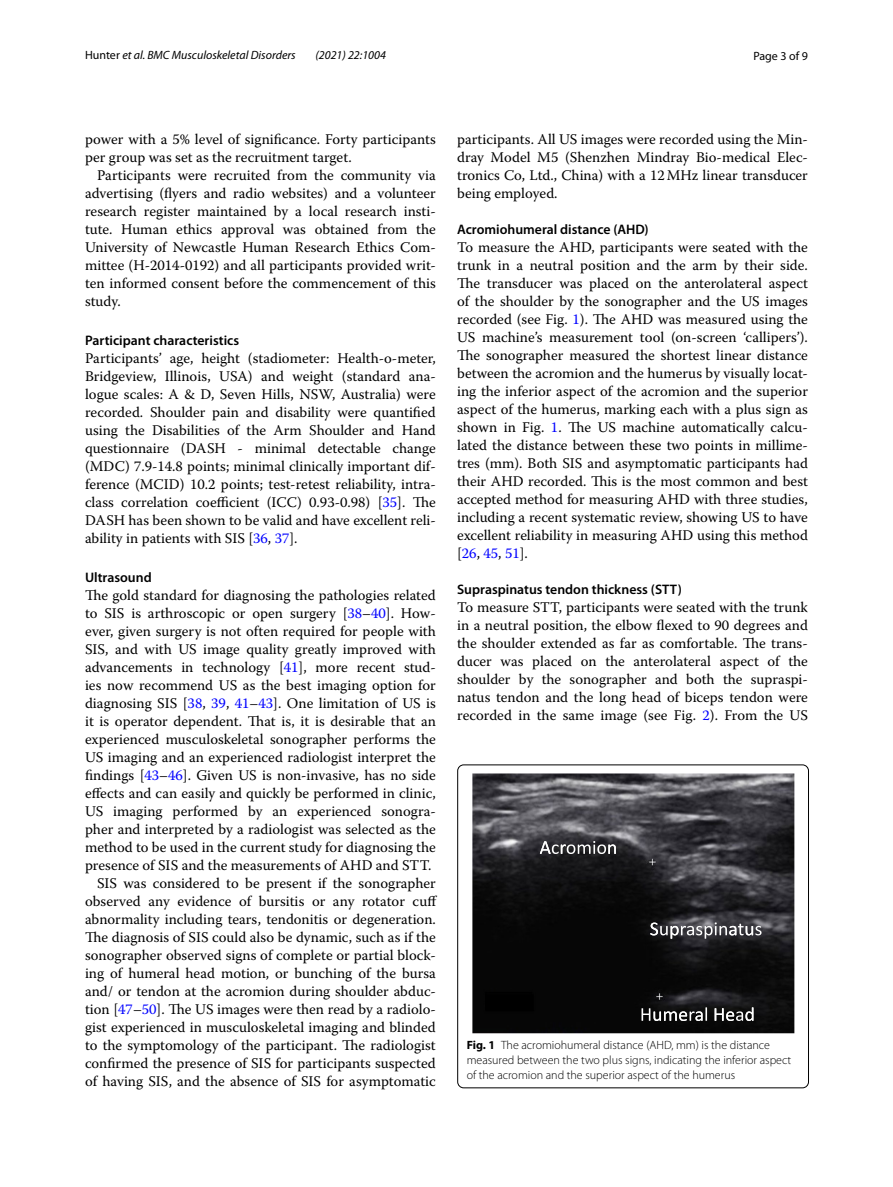
<style>
.page{position:relative;width:893px;height:1187px;background:#fff}
.page>*{position:absolute;margin:0;border:0;box-sizing:border-box;transform-origin:0 0}
.t1{font:14.7px/18px "Warnock Pro";color:#000;text-align:justify}
.t2{font:600 13.8px "Myriad Pro";color:#000}
.t3{font:300 12px/15px "Myriad Pro";color:#000}
.t4{font:italic 12px "Myriad Pro";color:#000}
.t5{font:12px "Myriad Pro";color:#000}
.s1{font-style:normal}
.s2{color:#00f}
.s3{font-weight:700}
</style>
<div class="page">
<img style="left:472px;top:773px;width:322px;height:260px">
<svg style="left:540px;top:841px;width:76px;height:13px"></svg>
<svg style="left:641px;top:1007px;width:66px;height:13px"></svg>
<svg style="left:650px;top:922px;width:111px;height:16px;background:#6b6a6e"></svg>
<svg style="left:715px;top:1007px;width:38px;height:13px"></svg>
<div style="left:457px;top:764px;width:352px;height:323px;border:1px solid #000;border-radius:6px"></div>
<p class="t4" style="left:85px;top:48px;width:212px"><span class="s1">Hunter</span> et al. BMC Musculoskeletal Disorders</p>
<p class="t4" style="left:315px;top:48px;width:72px">(2021) 22:1004</p>
<p class="t5" style="left:753px;top:48px;width:56px">Page 3 of 9</p>
<p class="t1" style="left:85px;top:130px;width:352px">power with a 5% level of significance. Forty participants per group was set as the recruitment target.</p>
<p class="t1" style="left:85px;top:166px;width:352px;text-indent:12px">Participants were recruited from the community via advertising (flyers and radio websites) and a volunteer research register maintained by a local research insti&shy;tute. Human ethics approval was obtained from the University of Newcastle Human Research Ethics Com&shy;mittee (H-2014-0192) and all participants provided writ&shy;ten informed consent before the commencement of this study.</p>
<p class="t2" style="left:85px;top:331px;width:156px">Participant characteristics</p>
<p class="t1" style="left:85px;top:348px;width:352px">Participants’ age, height (stadiometer: Health-o-meter, Bridgeview, Illinois, USA) and weight (standard ana&shy;logue scales: A &amp; D, Seven Hills, NSW, Australia) were recorded. Shoulder pain and disability were quantified using the Disabilities of the Arm Shoulder and Hand questionnaire (DASH - minimal detectable change (MDC) 7.9-14.8 points; minimal clinically important dif&shy;ference (MCID) 10.2 points; test-retest reliability, intra&shy;class correlation coefficient (ICC) 0.93-0.98) [<span class="s2">35</span>]. The DASH has been shown to be valid and have excellent reli&shy;ability in patients with SIS [<span class="s2">36</span>, <span class="s2">37</span>].</p>
<p class="t2" style="left:85px;top:568px;width:68px">Ultrasound</p>
<p class="t1" style="left:85px;top:585px;width:352px">The gold standard for diagnosing the pathologies related</p>
<p class="t1" style="left:85px;top:603px;width:352px">to SIS is arthroscopic or open surgery [<span class="s2">38</span>–<span class="s2">40</span>]. How-</p>
<p class="t1" style="left:85px;top:621px;width:352px">ever, given surgery is not often required for people with</p>
<p class="t1" style="left:85px;top:639px;width:352px">SIS, and with US image quality greatly improved with</p>
<p class="t1" style="left:85px;top:657px;width:352px">advancements in technology [<span class="s2">41</span>], more recent stud-</p>
<p class="t1" style="left:85px;top:675px;width:352px">ies now recommend US as the best imaging option for</p>
<p class="t1" style="left:85px;top:693px;width:352px">diagnosing SIS [<span class="s2">38</span>, <span class="s2">39</span>, <span class="s2">41</span>–<span class="s2">43</span>]. One limitation of US is</p>
<p class="t1" style="left:85px;top:711px;width:352px">it is operator dependent. That is, it is desirable that an</p>
<p class="t1" style="left:85px;top:729px;width:352px">experienced musculoskeletal sonographer performs the</p>
<p class="t1" style="left:85px;top:747px;width:352px">US imaging and an experienced radiologist interpret the</p>
<p class="t1" style="left:85px;top:765px;width:352px">findings [<span class="s2">43</span>–<span class="s2">46</span>]. Given US is non-invasive, has no side</p>
<p class="t1" style="left:85px;top:783px;width:352px">effects and can easily and quickly be performed in clinic,</p>
<p class="t1" style="left:85px;top:801px;width:352px">US imaging performed by an experienced sonogra-</p>
<p class="t1" style="left:85px;top:819px;width:352px">pher and interpreted by a radiologist was selected as the</p>
<p class="t1" style="left:85px;top:837px;width:352px">method to be used in the current study for diagnosing the</p>
<p class="t1" style="left:85px;top:855px;width:348px">presence of SIS and the measurements of AHD and STT.</p>
<p class="t1" style="left:97px;top:873px;width:340px">SIS was considered to be present if the sonographer</p>
<p class="t1" style="left:85px;top:891px;width:353px">observed any evidence of bursitis or any rotator cuff</p>
<p class="t1" style="left:85px;top:909px;width:352px">abnormality including tears, tendonitis or degeneration.</p>
<p class="t1" style="left:85px;top:927px;width:352px">The diagnosis of SIS could also be dynamic, such as if the</p>
<p class="t1" style="left:85px;top:945px;width:352px">sonographer observed signs of complete or partial block-</p>
<p class="t1" style="left:85px;top:963px;width:352px">ing of humeral head motion, or bunching of the bursa</p>
<p class="t1" style="left:85px;top:981px;width:352px">and/ or tendon at the acromion during shoulder abduc-</p>
<p class="t1" style="left:85px;top:999px;width:352px">tion [<span class="s2">47</span>–<span class="s2">50</span>]. The US images were then read by a radiolo-</p>
<p class="t1" style="left:85px;top:1017px;width:352px">gist experienced in musculoskeletal imaging and blinded</p>
<p class="t1" style="left:85px;top:1035px;width:352px">to the symptomology of the participant. The radiologist</p>
<p class="t1" style="left:85px;top:1053px;width:352px">confirmed the presence of SIS for participants suspected</p>
<p class="t1" style="left:85px;top:1071px;width:352px">of having SIS, and the absence of SIS for asymptomatic</p>
<p class="t1" style="left:457px;top:130px;width:352px">participants. All US images were recorded using the Min&shy;dray Model M5 (Shenzhen Mindray Bio-medical Elec&shy;tronics Co, Ltd., China) with a 12MHz linear transducer being employed.</p>
<p class="t2" style="left:457px;top:220px;width:193px">Acromiohumeral distance (AHD)</p>
<p class="t1" style="left:457px;top:238px;width:352px">To measure the AHD, participants were seated with the trunk in a neutral position and the arm by their side.<br>The transducer was placed on the anterolateral aspect of the shoulder by the sonographer and the US images recorded (see Fig. <span class="s2">1</span>). The AHD was measured using the US machine’s measurement tool (on-screen ‘callipers’).<br>The sonographer measured the shortest linear distance between the acromion and the humerus by visually locat&shy;ing the inferior aspect of the acromion and the superior aspect of the humerus, marking each with a plus sign as shown in Fig. <span class="s2">1</span>. The US machine automatically calcu&shy;lated the distance between these two points in millime&shy;tres (mm). Both SIS and asymptomatic participants had their AHD recorded. This is the most common and best accepted method for measuring AHD with three studies, including a recent systematic review, showing US to have excellent reliability in measuring AHD using this method [<span class="s2">26</span>, <span class="s2">45</span>, <span class="s2">51</span>].</p>
<p class="t2" style="left:457px;top:580px;width:226px">Supraspinatus tendon thickness (STT)</p>
<p class="t1" style="left:457px;top:598px;width:352px">To measure STT, participants were seated with the trunk in a neutral position, the elbow flexed to 90 degrees and the shoulder extended as far as comfortable. The trans&shy;ducer was placed on the anterolateral aspect of the shoulder by the sonographer and both the supraspi&shy;natus tendon and the long head of biceps tendon were recorded in the same image (see Fig. <span class="s2">2</span>). From the US</p>
<p class="t3" style="left:467px;top:1037px;width:326px"><span class="s3">Fig. 1</span> The acromiohumeral distance (AHD, mm) is the distance measured between the two plus signs, indicating the inferior aspect of the acromion and the superior aspect of the humerus</p>
</div>
